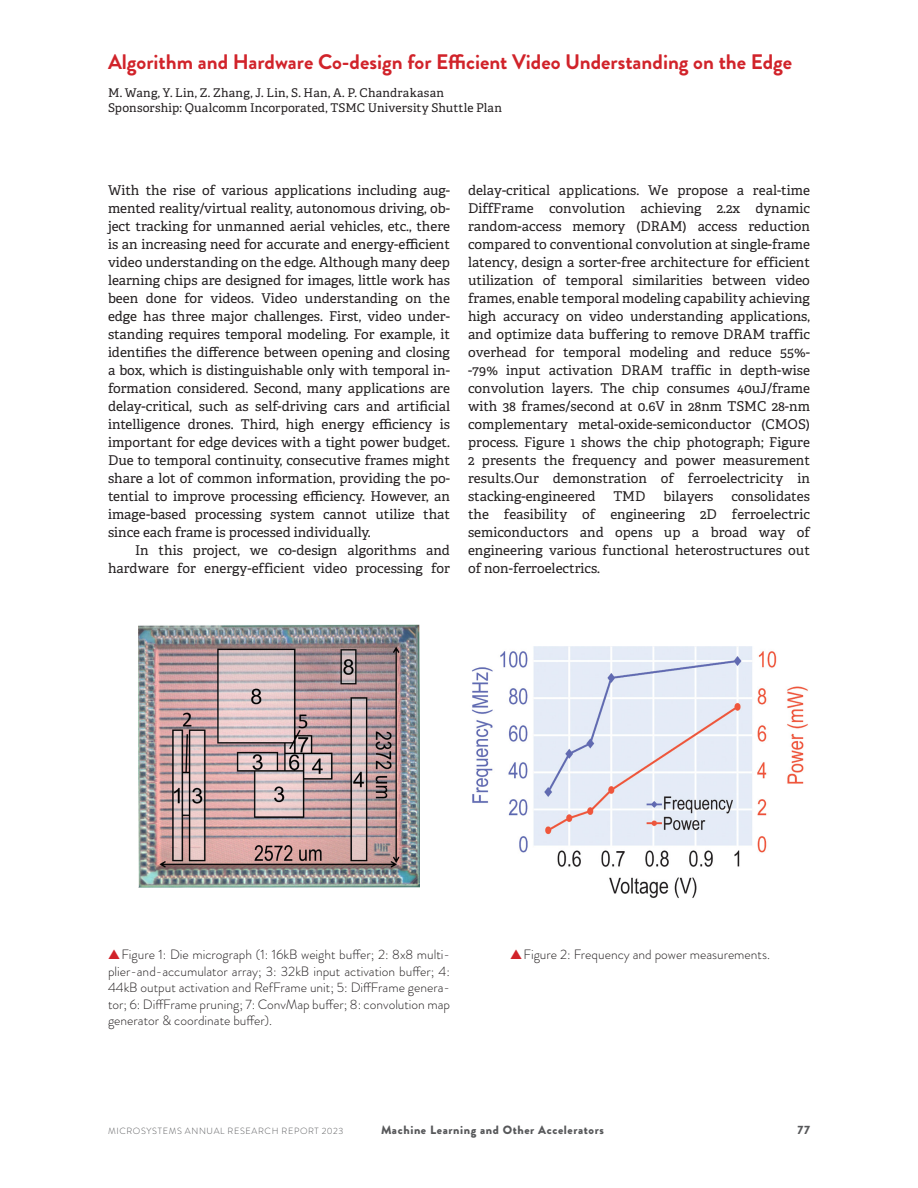
<style>
.page{position:relative;width:918px;height:1188px;background:#fff}
.page>*{position:absolute;margin:0;border:0;box-sizing:border-box;transform-origin:0 0}
.t1{font:700 21px "Brandon Grotesque";color:#d1232a}
.Paragraph_2{font:13.5px/18px "Adelle Basic";color:#231f20;text-align:justify}
.Paragraph_1{font:13.5px/18px "Adelle Basic";color:#231f20;text-align:justify}
.t2{font:300 13.5px/16.5px "Brandon Grotesque";color:#231f20;text-align:justify}
.Authors{font:12px "Adelle Basic";letter-spacing:.015em;color:#231f20}
.t3{font:900 12px "Brandon Grotesque";letter-spacing:.05em;color:#57585a}
.t4{font:300 9px "Brandon Grotesque";letter-spacing:.07em;color:#57585a}
.s1{color:#d1232a}
</style>
<div class="page">
<img style="left:139px;top:624px;width:280px;height:263px">
<img style="left:472px;top:646px;width:336px;height:253px">
<p class="t1" style="left:108px;top:47px;width:686px">Algorithm and Hardware Co-design for Efficient Video Understanding on the Edge</p>
<p class="Authors" style="left:108px;top:86px;width:338px">M. Wang, Y. Lin, Z. Zhang, J. Lin, S. Han, A. P. Chandrakasan</p>
<p class="Authors" style="left:108px;top:101px;width:396px">Sponsorship: Qualcomm Incorporated, TSMC University Shuttle Plan</p>
<p class="Paragraph_1" style="left:108px;top:181px;width:344px">With the rise of various applications including aug&shy;mented reality/virtual reality, autonomous driving, ob&shy;ject tracking for unmanned aerial vehicles, etc., there is an increasing need for accurate and energy-efficient video understanding on the edge. Although many deep learning chips are designed for images, little work has been done for videos. Video understanding on the edge has three major challenges. First, video under&shy;standing requires temporal modeling. For example, it identifies the difference between opening and closing a box, which is distinguishable only with temporal in&shy;formation considered. Second, many applications are delay-critical, such as self-driving cars and artificial intelligence drones. Third, high energy efficiency is important for edge devices with a tight power budget.<br>Due to temporal continuity, consecutive frames might share a lot of common information, providing the po&shy;tential to improve processing efficiency. However, an image-based processing system cannot utilize that since each frame is processed individually.</p>
<p class="Paragraph_2" style="left:108px;top:541px;width:344px;text-align:right">In this project, we co-design algorithms and hardware for energy-efficient video processing for</p>
<p class="Paragraph_2" style="left:468px;top:181px;width:344px">delay-critical applications. We propose a real-time DiffFrame convolution achieving 2.2x dynamic random-access memory (DRAM) access reduction compared to conventional convolution at single-frame latency, design a sorter-free architecture for efficient utilization of temporal similarities between video frames, enable temporal modeling capability achieving high accuracy on video understanding applications, and optimize data buffering to remove DRAM traffic overhead for temporal modeling and reduce 55%- -79% input activation DRAM traffic in depth-wise convolution layers. The chip consumes 40uJ/frame with 38 frames/second at 0.6V in 28nm TSMC 28-nm complementary metal-oxide-semiconductor (CMOS) process. Figure 1 shows the chip photograph; Figure 2 presents the frequency and power measurement results.Our demonstration of ferroelectricity in stacking-engineered</p>
<p class="Paragraph_2" style="left:468px;top:487px;width:344px;text-indent:263px">consolidates the feasibility of engineering 2D ferroelectric semiconductors and opens up a broad way of engineering various functional heterostructures out of non-ferroelectrics.</p>
<p class="Paragraph_2" style="left:613px;top:487px;width:34px">TMD</p>
<p class="Paragraph_2" style="left:663px;top:487px;width:52px">bilayers</p>
<p class="t2" style="left:108px;top:947px;width:344px"><span class="s1">▲</span>Figure 1: Die micrograph (1: 16kB weight buffer; 2: 8x8 multi&shy;plier-and-accumulator array; 3: 32kB input activation buffer; 4:<br>44kB output activation and RefFrame unit; 5: DiffFrame genera&shy;tor; 6: DiffFrame pruning; 7: ConvMap buffer; 8: convolution map generator &amp; coordinate buffer).</p>
<p class="t2" style="left:510px;top:947px;width:261px"><span class="s1">▲</span>Figure 2: Frequency and power measurements.</p>
<p class="t4" style="left:108px;top:1125px;width:237px">MICROSYSTEMS ANNUAL RESEARCH REPORT 2023</p>
<p class="t3" style="left:381px;top:1121px;width:224px">Machine Learning and Other Accelerators</p>
<p class="t3" style="left:798px;top:1121px;width:14px">77</p>
</div>
